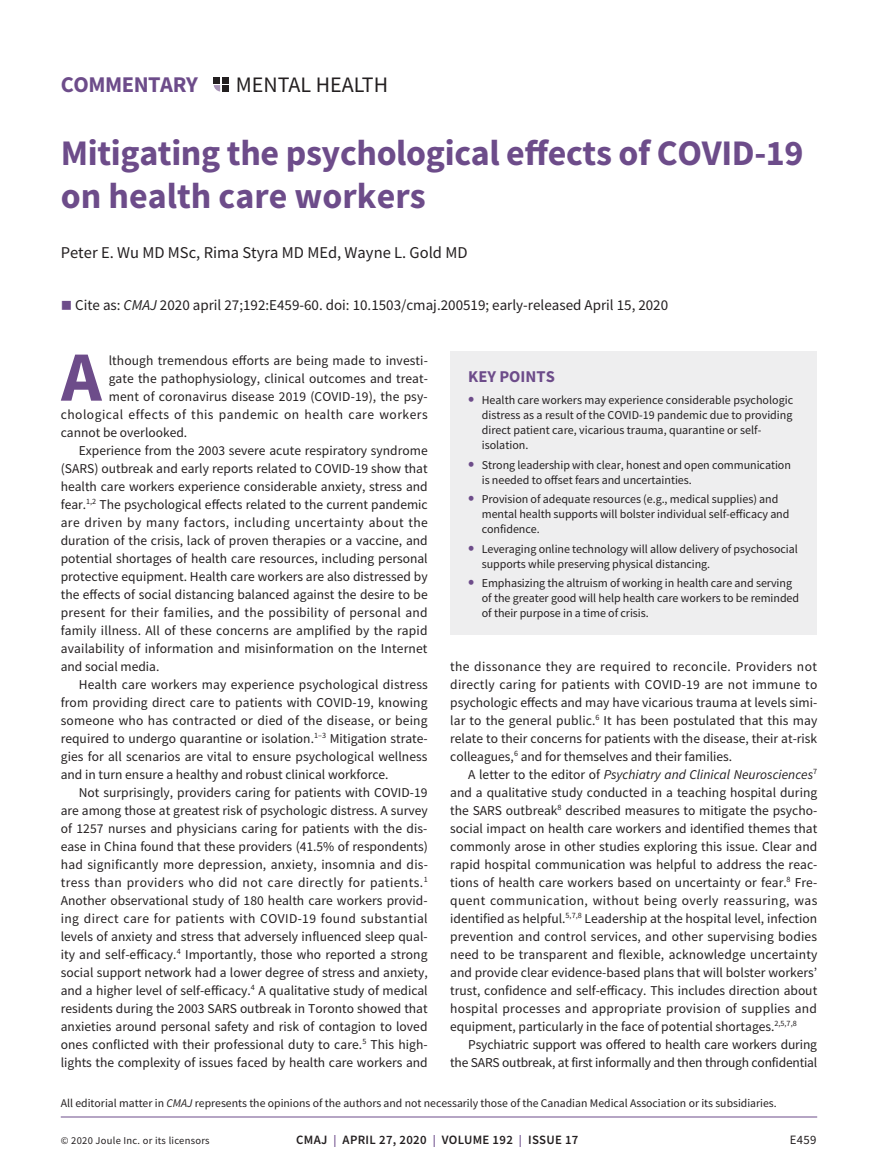
<style>
.page{position:relative;width:878px;height:1175px;background:#fff}
.page>*{position:absolute;margin:0;border:0;box-sizing:border-box;transform-origin:0 0}
.t1{font:700 70.65px "Source Sans Pro";color:#6d4c8a}
.t2{font:700 36px/43.2px "Source Sans Pro";letter-spacing:-.01em;color:#6d4c8a}
.t3{font:700 22.5px "Source Sans Pro";letter-spacing:-.02em;color:#6d4c8a}
.t4{font:22.05px "Source Sans Pro";color:#231f20}
.t5{font:16.5px "Source Sans Pro";color:#231f20}
.t6{font:700 16.5px "Source Sans Pro";color:#6d4c8a}
.t7{font:15px "Source Sans Pro";color:#231f20}
.t8{font:13.5px/18px "Source Sans Pro";color:#231f20;text-align:justify}
.t9{font:13.5px "Source Sans Pro";letter-spacing:.03em;color:#231f20}
.t10{font:13.5px "Source Sans Pro";letter-spacing:.02em;color:#231f20}
.t11{font:13.5px "Source Sans Pro";letter-spacing:.035em;color:#231f20}
.t12{font:600 12.75px "Source Sans Pro";letter-spacing:.025em;color:#231f20}
.t13{font:12.75px "Source Sans Pro";color:#231f20}
.t14{font:12px/15px "Source Sans Pro";letter-spacing:-.005em;color:#231f20}
.t15{font:11.7px "Source Sans Pro";color:#231f20}
.t16{font:10.5px "Source Sans Pro";letter-spacing:.025em;color:#231f20}
.s1{color:#6d4c8a}
.s2{font-style:italic}
.s3{font-weight:700;font-size:18px;color:#6d4c8a}
.s4{font-size:12px;color:#6d4c8a}
</style>
<div class="page">
<hr style="left:61px;top:1116px;width:756px;height:1px;background:#6d4c8a">
<svg style="left:214px;top:77px;width:14px;height:14px"></svg>
<div style="left:222px;top:85px;width:6px;height:7px;background:#231f20"></div>
<div style="left:450px;top:351px;width:367px;height:284px;background:#eeeeef"></div>
<h3 class="t3" style="left:61px;top:69px;width:139px">COMMENTARY</h3>
<h3 class="t4" style="left:236px;top:70px;width:154px">MENTAL HEALTH</h3>
<h2 class="t2" style="left:61px;top:131px;width:744px">Mitigating the psychological effects of COVID-19 on health care workers</h2>
<p class="t5" style="left:61px;top:242px;width:408px">Peter E. Wu MD MSc, Rima Styra MD MEd, Wayne L. Gold MD</p>
<p class="t7" style="left:61px;top:296px;width:609px"><span class="s1">■</span> Cite as: <span class="s2">CMAJ</span> 2020 april 27;192:E459-60. doi: 10.1503/cmaj.200519; early-released April 15, 2020</p>
<h1 class="t1" style="left:61px;top:329px;width:42px">A</h1>
<p class="t8" style="left:109px;top:351px;width:320px">lthough tremendous efforts are being made to investi-</p>
<p class="t8" style="left:109px;top:369px;width:320px">gate the pathophysiology, clinical outcomes and treat-</p>
<p class="t8" style="left:109px;top:387px;width:320px">ment of coronavirus disease 2019 (COVID-19), the psy-</p>
<p class="t11" style="left:61px;top:405px;width:368px">chological effects of this pandemic on health care workers</p>
<p class="t8" style="left:61px;top:423px;width:128px">cannot be overlooked.</p>
<p class="t8" style="left:79px;top:441px;width:350px">Experience from the 2003 severe acute respiratory syndrome</p>
<p class="t8" style="left:61px;top:459px;width:368px">(SARS) outbreak and early reports related to COVID-19 show that</p>
<p class="t8" style="left:61px;top:477px;width:368px">health care workers experience considerable anxiety, stress and</p>
<p class="t8" style="left:61px;top:495px;width:368px">fear.<sup>1,2</sup> The psychological effects related to the current pandemic</p>
<p class="t9" style="left:61px;top:513px;width:369px">are driven by many factors, including uncertainty about the</p>
<p class="t8" style="left:61px;top:531px;width:368px">duration of the crisis, lack of proven therapies or a vaccine, and</p>
<p class="t8" style="left:61px;top:549px;width:368px">potential shortages of health care resources, including personal</p>
<p class="t8" style="left:61px;top:567px;width:368px">protective equipment. Health care workers are also distressed by</p>
<p class="t8" style="left:61px;top:585px;width:368px">the effects of social distancing balanced against the desire to be</p>
<p class="t10" style="left:61px;top:603px;width:368px">present for their families, and the possibility of personal and</p>
<p class="t8" style="left:61px;top:621px;width:368px">family illness. All of these concerns are amplified by the rapid</p>
<p class="t8" style="left:61px;top:639px;width:368px">availability of information and misinformation on the Internet</p>
<p class="t8" style="left:61px;top:657px;width:100px">and social media.</p>
<p class="t8" style="left:79px;top:675px;width:350px">Health care workers may experience psychological distress</p>
<p class="t8" style="left:61px;top:693px;width:368px">from providing direct care to patients with COVID-19, knowing</p>
<p class="t8" style="left:61px;top:711px;width:368px">someone who has contracted or died of the disease, or being</p>
<p class="t8" style="left:61px;top:729px;width:368px">required to undergo quarantine or isolation.<sup>1–3</sup> Mitigation strate-</p>
<p class="t8" style="left:61px;top:747px;width:368px">gies for all scenarios are vital to ensure psychological wellness</p>
<p class="t8" style="left:61px;top:765px;width:329px">and in turn ensure a healthy and robust clinical workforce.</p>
<p class="t8" style="left:79px;top:783px;width:350px">Not surprisingly, providers caring for patients with COVID-19</p>
<p class="t8" style="left:61px;top:801px;width:368px">are among those at greatest risk of psychologic distress. A survey</p>
<p class="t8" style="left:61px;top:819px;width:368px">of 1257 nurses and physicians caring for patients with the dis-</p>
<p class="t8" style="left:61px;top:837px;width:368px">ease in China found that these providers (41.5% of respondents)</p>
<p class="t8" style="left:61px;top:855px;width:368px">had significantly more depression, anxiety, insomnia and dis-</p>
<p class="t9" style="left:61px;top:873px;width:368px">tress than providers who did not care directly for patients.<sup>1</sup></p>
<p class="t8" style="left:61px;top:891px;width:368px">Another observational study of 180 health care workers provid-</p>
<p class="t9" style="left:61px;top:909px;width:368px">ing direct care for patients with COVID-19 found substantial</p>
<p class="t8" style="left:61px;top:927px;width:368px">levels of anxiety and stress that adversely influenced sleep qual-</p>
<p class="t8" style="left:61px;top:945px;width:368px">ity and self-efficacy.<sup>4</sup> Importantly, those who reported a strong</p>
<p class="t8" style="left:61px;top:963px;width:368px">social support network had a lower degree of stress and anxiety,</p>
<p class="t8" style="left:61px;top:981px;width:368px">and a higher level of self-efficacy.<sup>4</sup> A qualitative study of medical</p>
<p class="t8" style="left:61px;top:999px;width:368px">residents during the 2003 SARS outbreak in Toronto showed that</p>
<p class="t8" style="left:61px;top:1017px;width:368px">anxieties around personal safety and risk of contagion to loved</p>
<p class="t8" style="left:61px;top:1035px;width:368px">ones conflicted with their professional duty to care.<sup>5</sup> This high-</p>
<p class="t8" style="left:61px;top:1053px;width:368px">lights the complexity of issues faced by health care workers and</p>
<p class="t6" style="left:468px;top:365px;width:88px">KEY POINTS</p>
<p class="t14" style="left:482px;top:392px;width:313px;text-indent:-14px"><span class="s3">•</span> Health care workers may experience considerable psychologic distress as a result of the COVID-19 pandemic due to providing direct patient care, vicarious trauma, quarantine or self&shy;isolation.</p>
<p class="t14" style="left:482px;top:457px;width:311px;text-indent:-14px"><span class="s3">•</span> Strong leadership with clear, honest and open communication is needed to offset fears and uncertainties.</p>
<p class="t14" style="left:482px;top:491px;width:309px;text-indent:-14px"><span class="s3">•</span> Provision of adequate resources (e.g., medical supplies) and mental health supports will bolster individual self-efficacy and confidence.</p>
<p class="t14" style="left:482px;top:541px;width:317px;text-indent:-14px"><span class="s3">•</span> Leveraging online technology will allow delivery of psychosocial supports while preserving physical distancing.</p>
<p class="t14" style="left:482px;top:575px;width:319px;text-indent:-14px"><span class="s3">•</span> Emphasizing the altruism of working in health care and serving of the greater good will help health care workers to be reminded of their purpose in a time of crisis.</p>
<p class="t8" style="left:450px;top:657px;width:368px">the dissonance they are required to reconcile. Providers not directly caring for patients with COVID-19 are not immune to psychologic effects and may have vicarious trauma at levels simi&shy;lar to the general public.<sup>6</sup> It has been postulated that this may relate to their concerns for patients with the disease, their at-risk colleagues,<sup>6</sup> and for themselves and their families.</p>
<p class="t8" style="left:450px;top:765px;width:369px;text-indent:18px">A letter to the editor of <span class="s2">Psychiatry and Clinical Neurosciences</span><sup>7 </sup>and a qualitative study conducted in a teaching hospital during the SARS outbreak<sup>8</sup> described measures to mitigate the psycho&shy;social impact on health care workers and identified themes that commonly arose in other studies exploring this issue. Clear and rapid hospital communication was helpful to address the reac&shy;tions of health care workers based on uncertainty or fear.<sup>8</sup> Fre&shy;quent communication, without being overly reassuring, was identified as helpful.<sup>5,7,8</sup> Leadership at the hospital level, infection prevention and control services, and other supervising bodies need to be transparent and flexible, acknowledge uncertainty and provide clear evidence-based plans that will bolster workers’ trust, confidence and self-efficacy. This includes direction about hospital processes and appropriate provision of supplies and equipment, particularly in the face of potential shortages.<sup>2,5,7,8</sup></p>
<p class="t8" style="left:450px;top:1035px;width:368px;text-align:right">Psychiatric support was offered to health care workers during the SARS outbreak, at first informally and then through confidential</p>
<p class="t15" style="left:61px;top:1095px;width:717px">All editorial matter in <span class="s2">CMAJ</span> represents the opinions of the authors and not necessarily those of the Canadian Medical Association or its subsidiaries.</p>
<p class="t16" style="left:61px;top:1134px;width:150px">© 2020 Joule Inc. or its licensors</p>
<p class="t12" style="left:296px;top:1131px;width:284px">CMAJ <span class="s4">|</span> APRIL 27, 2020 <span class="s4">|</span> VOLUME 192 <span class="s4">|</span> ISSUE 17</p>
<p class="t13" style="left:789px;top:1132px;width:28px">E459</p>
</div>
